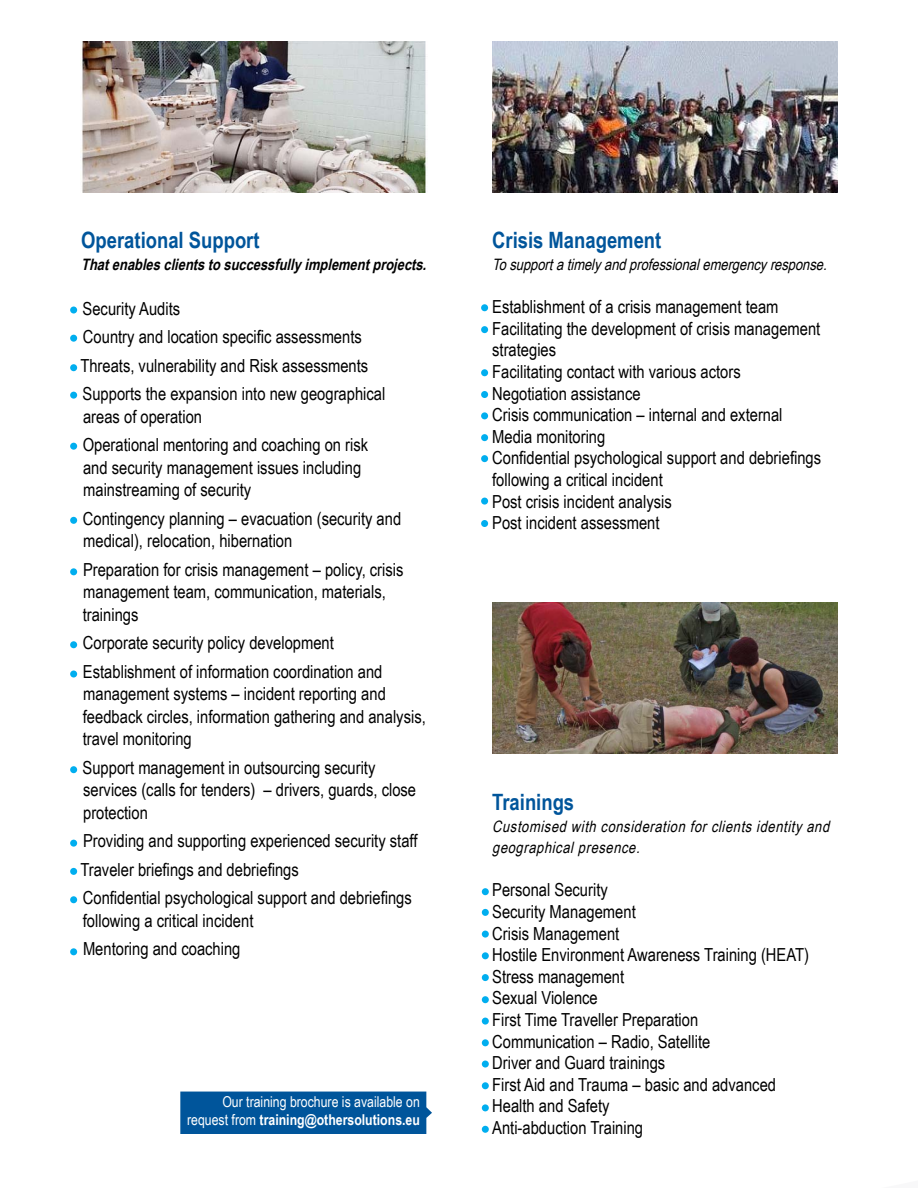
<style>
.page{position:relative;width:918px;height:1188px;background:#fff}
.page>*{position:absolute;margin:0;border:0;box-sizing:border-box;transform-origin:0 0}
.t1{font:700 22.5px "Arial Narrow";color:#00559b}
.t2{font:18px/21.6px "Arial Narrow";color:#000}
.t3{font:italic 15.75px/21.6px "Arial Narrow";color:#000}
.t4{font:italic 700 15.75px "Arial Narrow";color:#000}
.t5{font:15px/18px "Arial Narrow";color:#fff;text-align:right}
.s1{font-weight:700}
</style>
<div class="page">
<img style="left:492px;top:41px;width:345px;height:152px">
<div style="left:70px;top:568px;width:7px;height:7px;background:#00aeef;border-radius:50%"></div>
<div style="left:70px;top:641px;width:7px;height:7px;background:#00aeef;border-radius:50%"></div>
<div style="left:70px;top:671px;width:7px;height:7px;background:#00aeef;border-radius:50%"></div>
<div style="left:70px;top:766px;width:7px;height:7px;background:#00aeef;border-radius:50%"></div>
<div style="left:70px;top:840px;width:7px;height:7px;background:#00aeef;border-radius:50%"></div>
<div style="left:70px;top:868px;width:7px;height:7px;background:#00aeef;border-radius:50%"></div>
<div style="left:70px;top:896px;width:7px;height:7px;background:#00aeef;border-radius:50%"></div>
<div style="left:70px;top:948px;width:7px;height:7px;background:#00aeef;border-radius:50%"></div>
<div style="left:481px;top:304px;width:7px;height:7px;background:#00aeef;border-radius:50%"></div>
<div style="left:481px;top:326px;width:7px;height:7px;background:#00aeef;border-radius:50%"></div>
<div style="left:481px;top:369px;width:7px;height:7px;background:#00aeef;border-radius:50%"></div>
<div style="left:481px;top:391px;width:7px;height:7px;background:#00aeef;border-radius:50%"></div>
<div style="left:481px;top:412px;width:7px;height:7px;background:#00aeef;border-radius:50%"></div>
<div style="left:481px;top:434px;width:7px;height:7px;background:#00aeef;border-radius:50%"></div>
<div style="left:481px;top:455px;width:7px;height:7px;background:#00aeef;border-radius:50%"></div>
<div style="left:481px;top:498px;width:7px;height:7px;background:#00aeef;border-radius:50%"></div>
<div style="left:481px;top:520px;width:7px;height:7px;background:#00aeef;border-radius:50%"></div>
<div style="left:482px;top:888px;width:7px;height:7px;background:#00aeef;border-radius:50%"></div>
<div style="left:482px;top:909px;width:7px;height:7px;background:#00aeef;border-radius:50%"></div>
<div style="left:482px;top:931px;width:7px;height:7px;background:#00aeef;border-radius:50%"></div>
<div style="left:482px;top:952px;width:7px;height:7px;background:#00aeef;border-radius:50%"></div>
<div style="left:482px;top:974px;width:7px;height:7px;background:#00aeef;border-radius:50%"></div>
<div style="left:482px;top:996px;width:7px;height:7px;background:#00aeef;border-radius:50%"></div>
<div style="left:482px;top:1018px;width:7px;height:7px;background:#00aeef;border-radius:50%"></div>
<div style="left:482px;top:1039px;width:7px;height:7px;background:#00aeef;border-radius:50%"></div>
<img style="left:81px;top:41px;width:345px;height:152px">
<img style="left:492px;top:602px;width:345px;height:152px">
<div style="left:70px;top:307px;width:7px;height:7px;background:#00aeef;border-radius:50%"></div>
<div style="left:70px;top:335px;width:7px;height:7px;background:#00aeef;border-radius:50%"></div>
<div style="left:70px;top:364px;width:7px;height:7px;background:#00aeef;border-radius:50%"></div>
<div style="left:70px;top:392px;width:7px;height:7px;background:#00aeef;border-radius:50%"></div>
<div style="left:70px;top:443px;width:7px;height:7px;background:#00aeef;border-radius:50%"></div>
<div style="left:70px;top:517px;width:7px;height:7px;background:#00aeef;border-radius:50%"></div>
<div style="left:482px;top:1061px;width:7px;height:7px;background:#00aeef;border-radius:50%"></div>
<div style="left:482px;top:1082px;width:7px;height:7px;background:#00aeef;border-radius:50%"></div>
<div style="left:482px;top:1104px;width:7px;height:7px;background:#00aeef;border-radius:50%"></div>
<div style="left:482px;top:1126px;width:7px;height:7px;background:#00aeef;border-radius:50%"></div>
<div style="left:180px;top:1092px;width:252px;height:42px;background:#00559b"></div>
<p class="t1" style="left:81px;top:223px;width:180px">Operational Support</p>
<p class="t4" style="left:81px;top:253px;width:351px">Thatenablesclientstosuccessfullyimplementprojects.</p>
<p class="t2" style="left:80px;top:294px;width:307px;line-height:28.5px">Security Audits<br>Country and location specific assessments Threats, vulnerability and Risk assessments Supports the expansion into new geographical</p>
<p class="t2" style="left:83px;top:402px;width:287px;line-height:28.5px">areas of operation<br>Operational mentoring and coaching on risk</p>
<p class="t2" style="left:83px;top:456px;width:280px;line-height:22.5px">and security management issues including mainstreaming of security</p>
<p class="t2" style="left:83px;top:507px;width:320px;line-height:22.5px">Contingency planning – evacuation (security and medical), relocation, hibernation</p>
<p class="t2" style="left:83px;top:558px;width:322px;line-height:22.5px">Preparation for crisis management – policy, crisis management team, communication, materials, trainings</p>
<p class="t2" style="left:83px;top:628px;width:301px;line-height:28.5px">Corporate security policy development<br>Establishment of information coordination and</p>
<p class="t2" style="left:83px;top:682px;width:345px;line-height:22.5px">management systems – incident reporting and feedback circles, information gathering and analysis, travel monitoring</p>
<p class="t2" style="left:83px;top:756px;width:335px;line-height:22.5px">Support management in outsourcing security services (calls for tenders) – drivers, guards, close protection</p>
<p class="t2" style="left:80px;top:826px;width:339px;line-height:28.5px">Providing and supporting experienced security staff<br>Traveler briefings and debriefings<br>Confidential psychological support and debriefings</p>
<p class="t2" style="left:83px;top:906px;width:172px;line-height:28.5px">following a critical incident<br>Mentoring and coaching</p>
<p class="t5" style="left:187px;top:1092px;width:234px">Our training brochure is available on request from <span class="s1">training@othersolutions.eu</span></p>
<p class="t1" style="left:492px;top:223px;width:171px">Crisis Management</p>
<p class="t3" style="left:492px;top:253px;width:341px">Tosupportatimelyandprofessionalemergencyresponse.</p>
<p class="t2" style="left:492px;top:295px;width:331px">Establishment of a crisis management team Facilitating the development of crisis management strategies<br>Facilitating contact with various actors<br>Negotiation assistance<br>Crisis communication – internal and external Media monitoring<br>Confidential psychological support and debriefings following a critical incident<br>Post crisis incident analysis<br>Post incident assessment</p>
<p class="t1" style="left:492px;top:785px;width:84px">Trainings</p>
<p class="t3" style="left:492px;top:815px;width:343px">Customised with consideration forclientsidentityand geographicalpresence.</p>
<p class="t2" style="left:492px;top:879px;width:318px">Personal Security<br>Security Management<br>Crisis Management<br>Hostile Environment Awareness Training (HEAT)<br>Stress management<br>Sexual Violence<br>First Time Traveller Preparation<br>Communication – Radio, Satellite<br>Driver and Guard trainings<br>First Aid and Trauma – basic and advanced<br>Health and Safety<br>Anti-abduction Training</p>
</div>
